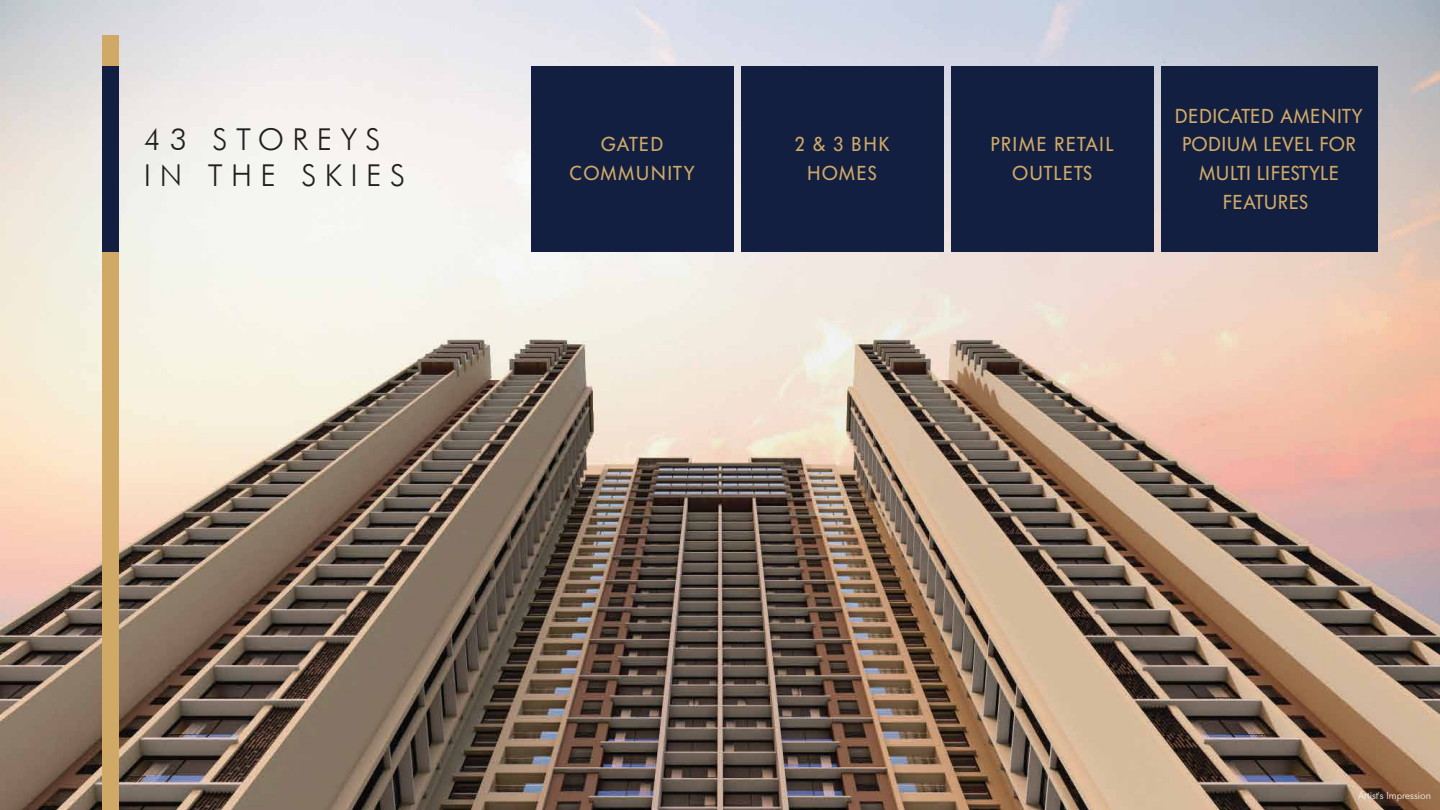
<style>
.page{position:relative;width:1440px;height:810px;background:#fff}
.page>*{position:absolute;margin:0;border:0;box-sizing:border-box;transform-origin:0 0}
.t1{font:300 30.12px/36.1px "Futura BT";letter-spacing:.28em;color:#231f20}
.t2{font:20px/28.6px "Futura BQ";letter-spacing:.025em;color:#d0a967;text-align:center}
.t3{font:20px/28.6px "Futura BQ";letter-spacing:.065em;color:#d0a967;text-align:center}
.t4{font:20px/28.6px "Futura BQ";letter-spacing:.075em;color:#d0a967;text-align:center}
.t5{font:300 10px "Futura BT";color:#fff}
</style>
<div class="page">
<img style="left:0;top:0;width:1439px;height:810px">
<div style="left:102px;top:36px;width:17px;height:774px;background:#d0a967"></div>
<div style="left:102px;top:66px;width:17px;height:186px;background:#121f41"></div>
<div style="left:741px;top:66px;width:203px;height:186px;background:#121f41"></div>
<div style="left:951px;top:66px;width:203px;height:186px;background:#121f41"></div>
<div style="left:1161px;top:66px;width:217px;height:186px;background:#121f41"></div>
<div style="left:531px;top:66px;width:203px;height:186px;background:#121f41"></div>
<h1 class="t1" style="left:144px;top:121px;width:263px">43 STOREYS<br>IN THE SKIES</h1>
<p class="t3" style="left:570px;top:130px;width:126px">GATED<br>COMMUNITY</p>
<p class="t3" style="left:991px;top:130px;width:125px">PRIME RETAIL<br>OUTLETS</p>
<p class="t4" style="left:795px;top:130px;width:96px">2 &amp; 3 BHK<br>HOMES</p>
<p class="t2" style="left:1175px;top:102px;width:189px">DEDICATED AMENITY<br>PODIUM LEVEL FOR<br>MULTI LIFESTYLE<br>FEATURES</p>
<p class="t5" style="left:1358px;top:789px;width:74px">Artist's Impression</p>
</div>
